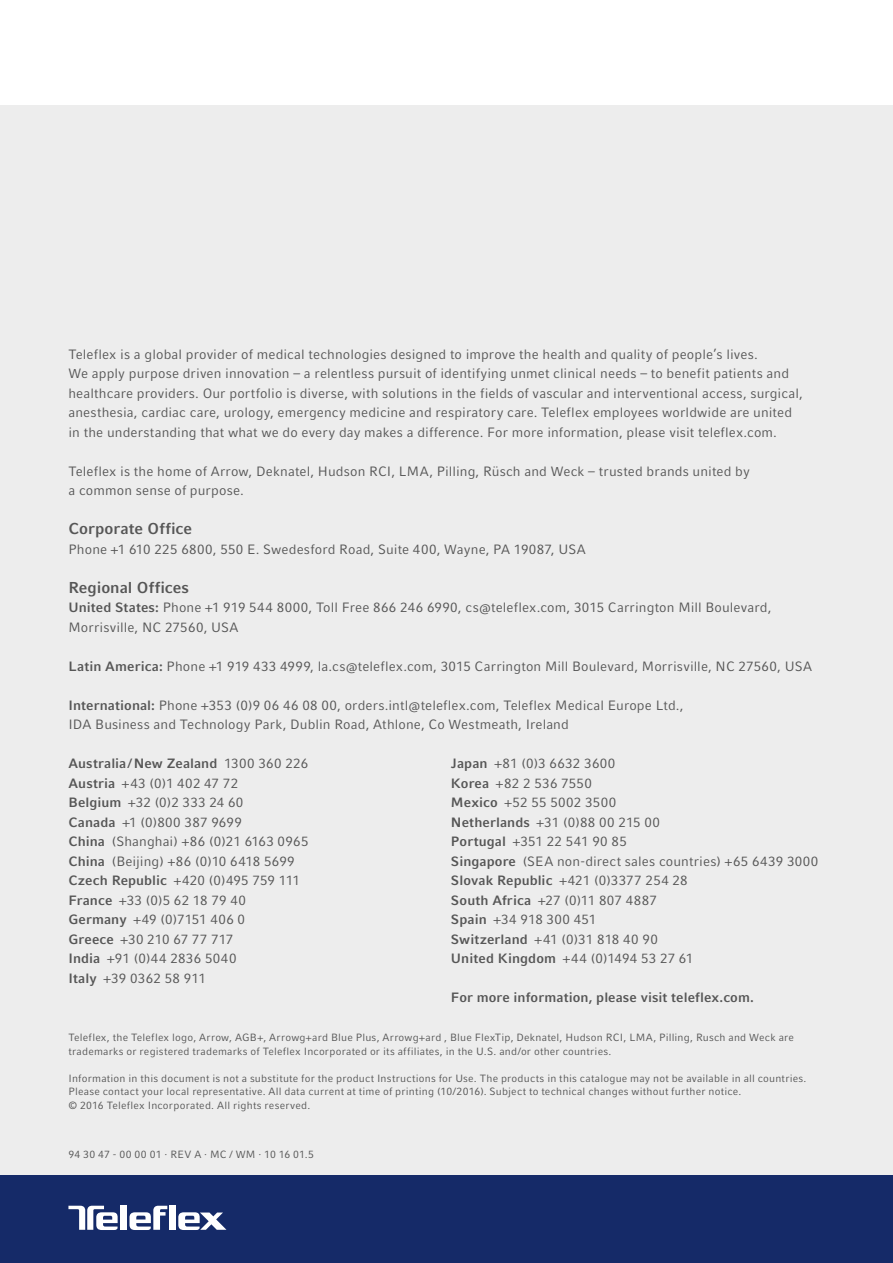
<style>
.page{position:relative;width:893px;height:1263px;background:#fff}
.page>*{position:absolute;margin:0;border:0;box-sizing:border-box;transform-origin:0 0}
.t1{font:700 15.75px "Compatil Fact LT Pro";color:#565656}
.t2{font:13.5px/19.5px "Compatil Fact LT Pro";letter-spacing:.01em;color:#565656}
.t3{font:700 13.5px "Compatil Fact LT Pro";letter-spacing:.005em;color:#565656}
.t4{font:10.5px/13.5px "Compatil Fact LT Pro";letter-spacing:.02em;color:#565656}
.s1{font-weight:700}
</style>
<div class="page">
<div style="left:0;top:105px;width:893px;height:1158px;background:#ededed"></div>
<div style="left:0;top:1175px;width:893px;height:88px;background:#152a68"></div>
<div style="left:169px;top:1206px;width:7px;height:24px;background:#fff"></div>
<svg style="left:130px;top:1206px;width:37px;height:24px"></svg>
<div style="left:120px;top:1206px;width:7px;height:24px;background:#fff"></div>
<svg style="left:178px;top:1212px;width:48px;height:18px"></svg>
<svg style="left:68px;top:1206px;width:50px;height:24px"></svg>
<p class="t2" style="left:68px;top:344px;width:736px">Teleflex is a global provider of medical technologies designed to improve the health and quality of people’s lives.<br>We apply purpose driven innovation – a relentless pursuit of identifying unmet clinical needs – to benefit patients and healthcare providers. Our portfolio is diverse, with solutions in the fields of vascular and interventional access, surgical, anesthesia, cardiac care, urology, emergency medicine and respiratory care. Teleflex employees worldwide are united in the understanding that what we do every day makes a difference. For more information, please visit teleflex.com.</p>
<p class="t2" style="left:68px;top:461px;width:683px">Teleflex is the home of Arrow, Deknatel, Hudson RCI, LMA, Pilling, Rüsch and Weck – trusted brands united by a common sense of purpose.</p>
<p class="t1" style="left:68px;top:519px;width:125px">Corporate Office</p>
<p class="t2" style="left:68px;top:539px;width:519px">Phone +1 610 225 6800, 550 E. Swedesford Road, Suite 400, Wayne, PA 19087, USA</p>
<p class="t1" style="left:68px;top:578px;width:122px">Regional Offices</p>
<p class="t2" style="left:68px;top:598px;width:704px"><span class="s1">United States:</span> Phone +1 919 544 8000, Toll Free 866 246 6990, cs@teleflex.com, 3015 Carrington Mill Boulevard,<br>Morrisville, NC 27560, USA</p>
<p class="t2" style="left:68px;top:656px;width:745px"><span class="s1">Latin America:</span> Phone +1 919 433 4999, la.cs@teleflex.com, 3015 Carrington Mill Boulevard, Morrisville, NC 27560, USA</p>
<p class="t2" style="left:68px;top:695px;width:616px"><span class="s1">International:</span> Phone +353 (0)9 06 46 08 00, orders.intl@teleflex.com, Teleflex Medical Europe Ltd.,<br>IDA Business and Technology Park, Dublin Road, Athlone, Co Westmeath, Ireland</p>
<p class="t2" style="left:68px;top:754px;width:242px"><span class="s1">Australia/New Zealand</span> 1300 360 226<br><span class="s1">Austria</span> +43 (0)1 402 47 72<br><span class="s1">Belgium</span> +32 (0)2 333 24 60<br><span class="s1">Canada</span> +1 (0)800 387 9699<br><span class="s1">China</span> (Shanghai) +86 (0)21 6163 0965<br><span class="s1">China</span> (Beijing) +86 (0)10 6418 5699<br><span class="s1">Czech Republic</span> +420 (0)495 759 111<br><span class="s1">France</span> +33 (0)5 62 18 79 40<br><span class="s1">Germany</span> +49 (0)7151 406 0<br><span class="s1">Greece</span> +30 210 67 77 717<br><span class="s1">India</span> +91 (0)44 2836 5040<br><span class="s1">Italy</span> +39 0362 58 911</p>
<p class="t2" style="left:451px;top:754px;width:369px"><span class="s1">Japan</span> +81 (0)3 6632 3600<br><span class="s1">Korea</span> +82 2 536 7550<br><span class="s1">Mexico</span> +52 55 5002 3500<br><span class="s1">Netherlands</span> +31 (0)88 00 215 00<br><span class="s1">Portugal</span> +351 22 541 90 85<br><span class="s1">Singapore</span> (SEA non-direct sales countries) +65 6439 3000<br><span class="s1">Slovak Republic</span> +421 (0)3377 254 28<br><span class="s1">South Africa</span> +27 (0)11 807 4887<br><span class="s1">Spain</span> +34 918 300 451<br><span class="s1">Switzerland</span> +41 (0)31 818 40 90<br><span class="s1">United Kingdom</span> +44 (0)1494 53 27 61</p>
<p class="t3" style="left:451px;top:989px;width:304px">For more information, please visit teleflex.com.</p>
<p class="t4" style="left:68px;top:1031px;width:727px">Teleflex, the Teleflex logo, Arrow, AGB+, Arrowg+ard Blue Plus, Arrowg+ard , Blue FlexTip, Deknatel, Hudson RCI, LMA, Pilling, Rusch and Weck are trademarks or registered trademarks of Teleflex Incorporated or its affiliates, in the U.S. and/or other countries.</p>
<p class="t4" style="left:68px;top:1071px;width:740px">Information in this document is not a substitute for the product Instructions for Use. The products in this catalogue may not be available in all countries.<br>Please contact your local representative. All data current at time of printing (10/2016). Subject to technical changes without further notice.<br>© 2016 Teleflex Incorporated. All rights reserved.</p>
<p class="t4" style="left:68px;top:1148px;width:247px">94 30 47 - 00 00 01 · REV A · MC / WM · 10 16 01.5</p>
</div>
